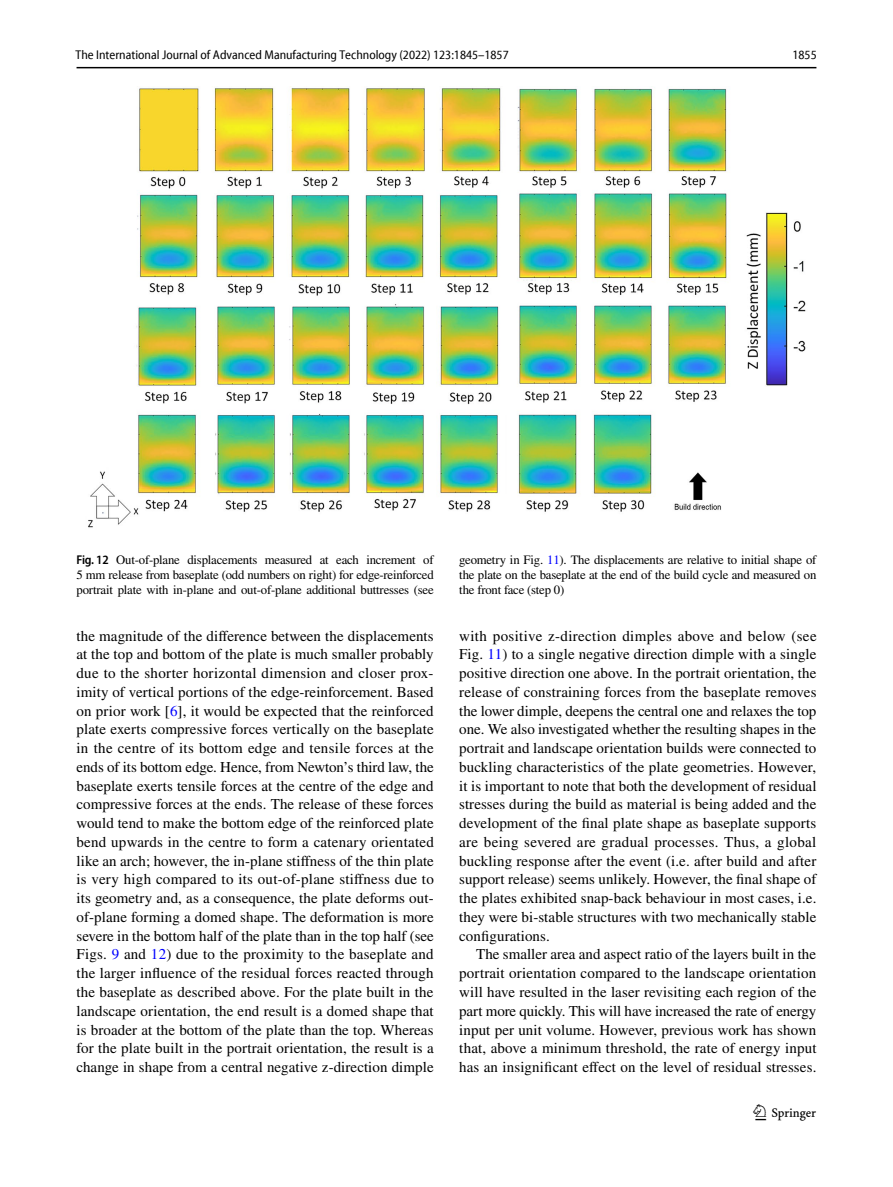
<style>
.page{position:relative;width:893px;height:1187px;background:#fff}
.page>*{position:absolute;margin:0;border:0;box-sizing:border-box;transform-origin:0 0}
.t1{font:22.5px "Springnew Regular 3";color:#000}
.t2{font:15px/18.8px "STIX";letter-spacing:.005em;color:#000;text-align:justify}
.t3{font:12.75px/15px "STIX";letter-spacing:-.015em;color:#000;text-align:justify}
.t4{font:semi-condensed 12.75px "Myriad Pro Unic";color:#000}
.s1{font-family:"Myriad Pro";font-weight:600;font-stretch:semi-condensed}
.s2{color:#00f}
</style>
<div class="page">
<hr style="left:77px;top:67px;width:739px;height:1px;background:#000">
<img style="left:88px;top:88px;width:718px;height:440px">
<p class="t4" style="left:76px;top:50px;width:435px">The International Journal of Advanced Manufacturing Technology (2022) 123:1845–1857</p>
<p class="t4" style="left:792px;top:50px;width:26px">1855</p>
<p class="t3" style="left:77px;top:553px;width:359px"><span class="s1">Fig. 12</span> Out-of-plane displacements measured at each increment of 5 mm release from baseplate (odd numbers on right) for edge-reinforced portrait plate with in-plane and out-of-plane additional buttresses (see</p>
<p class="t3" style="left:459px;top:553px;width:359px">geometry in Fig. <span class="s2">11</span>). The displacements are relative to initial shape of the plate on the baseplate at the end of the build cycle and measured on the front face (step 0)</p>
<p class="t2" style="left:77px;top:627px;width:359px">the magnitude of the difference between the displacements at the top and bottom of the plate is much smaller probably due to the shorter horizontal dimension and closer prox&shy;imity of vertical portions of the edge-reinforcement. Based on prior work [<span class="s2">6</span>], it would be expected that the reinforced plate exerts compressive forces vertically on the baseplate in the centre of its bottom edge and tensile forces at the ends of its bottom edge. Hence, from Newton’s third law, the baseplate exerts tensile forces at the centre of the edge and compressive forces at the ends. The release of these forces would tend to make the bottom edge of the reinforced plate bend upwards in the centre to form a catenary orientated like an arch; however, the in-plane stiffness of the thin plate is very high compared to its out-of-plane stiffness due to its geometry and, as a consequence, the plate deforms out&shy;of-plane forming a domed shape. The deformation is more severe in the bottom half of the plate than in the top half (see Figs. <span class="s2">9</span> and <span class="s2">12</span>) due to the proximity to the baseplate and the larger influence of the residual forces reacted through the baseplate as described above. For the plate built in the landscape orientation, the end result is a domed shape that is broader at the bottom of the plate than the top. Whereas for the plate built in the portrait orientation, the result is a change in shape from a central negative z-direction dimple</p>
<p class="t2" style="left:459px;top:627px;width:359px">with positive z-direction dimples above and below (see Fig. <span class="s2">11</span>) to a single negative direction dimple with a single positive direction one above. In the portrait orientation, the release of constraining forces from the baseplate removes the lower dimple, deepens the central one and relaxes the top one. We also investigated whether the resulting shapes in the portrait and landscape orientation builds were connected to buckling characteristics of the plate geometries. However, it is important to note that both the development of residual stresses during the build as material is being added and the development of the final plate shape as baseplate supports are being severed are gradual processes. Thus, a global buckling response after the event (i.e. after build and after support release) seems unlikely. However, the final shape of the plates exhibited snap-back behaviour in most cases, i.e. they were bi-stable structures with two mechanically stable configurations.</p>
<p class="t2" style="left:459px;top:946px;width:359px;text-indent:17px">The smaller area and aspect ratio of the layers built in the portrait orientation compared to the landscape orientation will have resulted in the laser revisiting each region of the part more quickly. This will have increased the rate of energy input per unit volume. However, previous work has shown that, above a minimum threshold, the rate of energy input has an insignificant effect on the level of residual stresses.</p>
<h1 class="t1" style="left:755px;top:1104px;width:62px">1 3</h1>
</div>
